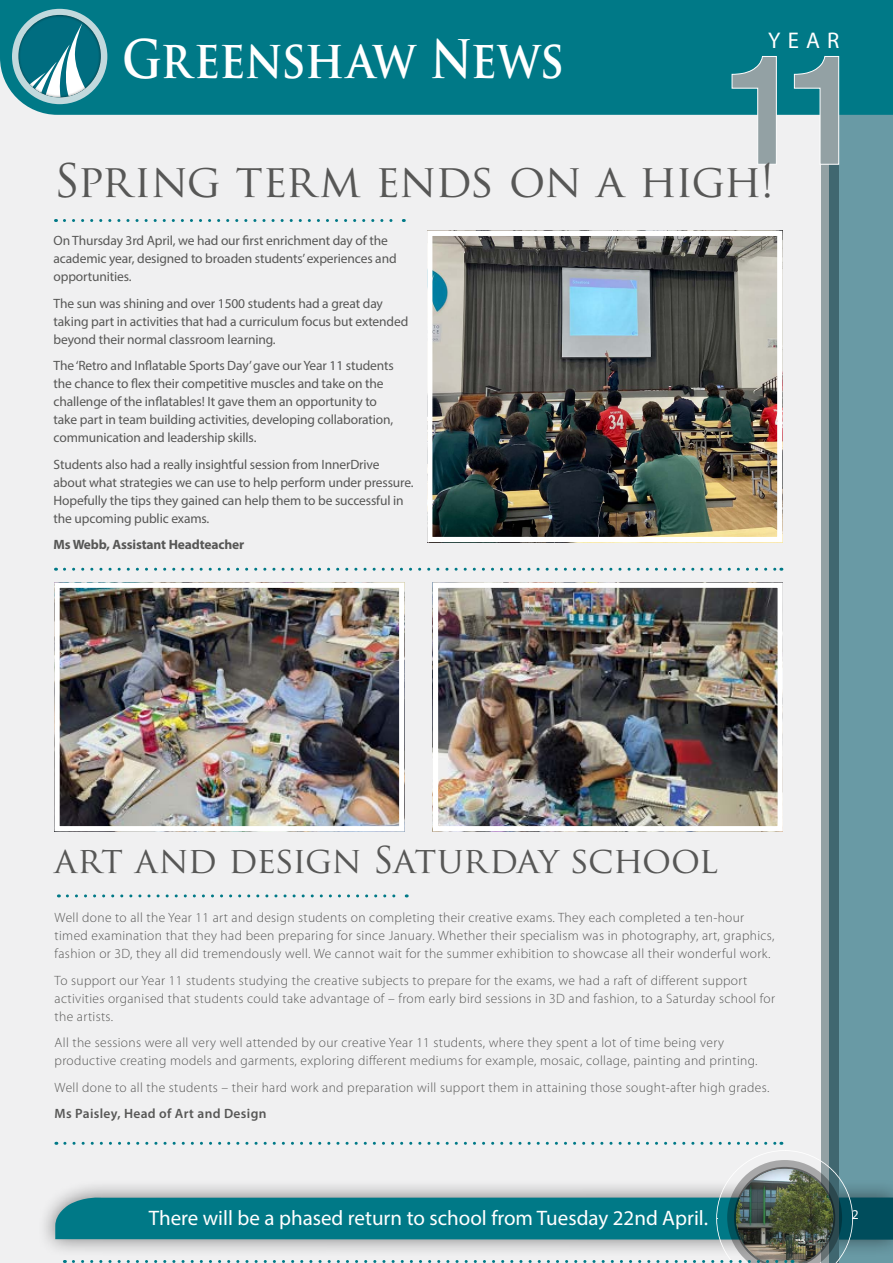
<style>
.page{position:relative;width:893px;height:1263px;background:#f0f0f1}
.page>*{position:absolute;margin:0;border:0;box-sizing:border-box;transform-origin:0 0}
.t1{font:700 51.75px "Trajan Pro";letter-spacing:-.015em;color:#fff;scale:.87 1}
.t2{font:45px "Trajan Pro";letter-spacing:-.025em;color:#575756}
.t3{font:36px "Trajan Pro";letter-spacing:-.02em;color:#575756}
.t4{font:22.8px "Myriad Pro";color:#fff}
.t5{font:21px "Myriad Pro";color:#fff}
.t6{font:300 13.5px/18px "Myriad Pro";letter-spacing:.025em;color:#575756}
.t7{font:13.5px/18px "Myriad Pro";letter-spacing:-.01em;color:#575756}
.t8{font:600 13.5px "Myriad Pro";letter-spacing:.025em;color:#575756}
.t9{font:700 13.5px "Myriad Pro";letter-spacing:-.01em;color:#575756}
.t10{font:13.5px "Myriad Pro";color:#fff}
</style>
<div class="page">
<div style="left:37px;top:1178px;width:856px;height:80px;background:#000;opacity:.5"></div>
<div style="left:822px;top:6px;width:17px;height:1257px;background:#93a1a4"></div>
<svg style="left:829px;top:115px;width:64px;height:1027px;background:#5f8d98"></svg>
<div style="left:0;top:0;width:893px;height:115px;background:#007987"></div>
<div style="left:12px;top:9px;width:95px;height:95px;background:#c1d9dd;border-radius:50%"></div>
<div style="left:6px;top:3px;width:108px;height:95px;background:#000;opacity:.75"></div>
<svg style="left:731px;top:56px;width:108px;height:109px"></svg>
<svg style="left:64px;top:219px;width:340px;height:3px"></svg>
<svg style="left:64px;top:568px;width:718px;height:3px"></svg>
<img style="left:433px;top:237px;width:343px;height:299px">
<div style="left:427px;top:231px;width:355px;height:311px;border:5px solid #fff"></div>
<svg style="left:67px;top:894px;width:340px;height:3px"></svg>
<svg style="left:55px;top:1142px;width:838px;height:121px"></svg>
<img style="left:60px;top:589px;width:338px;height:236px">
<div style="left:54px;top:583px;width:350px;height:248px;border:5px solid #fff"></div>
<img style="left:439px;top:589px;width:338px;height:236px">
<div style="left:433px;top:583px;width:350px;height:248px;border:5px solid #fff"></div>
<h1 class="t1" style="left:122px;top:27px;width:509px">Greenshaw News</h1>
<h3 class="t4" style="left:768px;top:26px;width:73px">YEAR</h3>
<h2 class="t2" style="left:54px;top:153px;width:722px">SPRING TERM ENDS ON A HIGH!</h2>
<p class="t7" style="left:54px;top:231px;width:345px">On Thursday 3rd April, we had our first enrichment day of the academic year, designed to broaden students’ experiences and opportunities.</p>
<p class="t7" style="left:54px;top:294px;width:356px">The sun was shining and over 1500 students had a great day taking part in activities that had a curriculum focus but extended beyond their normal classroom learning.</p>
<p class="t7" style="left:54px;top:356px;width:342px">The ‘Retro and Inflatable Sports Day’ gave our Year 11 students the chance to flex their competitive muscles and take on the challenge of the inflatables! It gave them an opportunity to take part in team building activities, developing collaboration, communication and leadership skills.</p>
<p class="t7" style="left:54px;top:455px;width:361px">Students also had a really insightful session from InnerDrive about what strategies we can use to help perform under pressure.<br>Hopefully the tips they gained can help them to be successful in the upcoming public exams.</p>
<p class="t9" style="left:54px;top:536px;width:192px">Ms Webb, Assistant Headteacher</p>
<h3 class="t3" style="left:54px;top:837px;width:666px">ART AND DESIGN SATURDAY SCHOOL</h3>
<p class="t6" style="left:55px;top:908px;width:721px">Well done to all the Year 11 art and design students on completing their creative exams. They each completed a ten-hour timed examination that they had been preparing for since January. Whether their specialism was in photography, art, graphics, fashion or 3D, they all did tremendously well. We cannot wait for the summer exhibition to showcase all their wonderful work.</p>
<p class="t6" style="left:55px;top:971px;width:722px">To support our Year 11 students studying the creative subjects to prepare for the exams, we had a raft of different support activities organised that students could take advantage of – from early bird sessions in 3D and fashion, to a Saturday school for the artists.</p>
<p class="t6" style="left:55px;top:1033px;width:704px">All the sessions were all very well attended by our creative Year 11 students, where they spent a lot of time being very productive creating models and garments, exploring different mediums for example, mosaic, collage, painting and printing.</p>
<p class="t6" style="left:55px;top:1078px;width:716px">Well done to all the students – their hard work and preparation will support them in attaining those sought-after high grades.</p>
<p class="t8" style="left:55px;top:1105px;width:213px">Ms Paisley, Head of Art and Design</p>
<h3 class="t5" style="left:149px;top:1205px;width:561px">There will be a phased return to school from Tuesday 22nd April.</h3>
<p class="t10" style="left:852px;top:1206px;width:8px">2</p>
</div>
